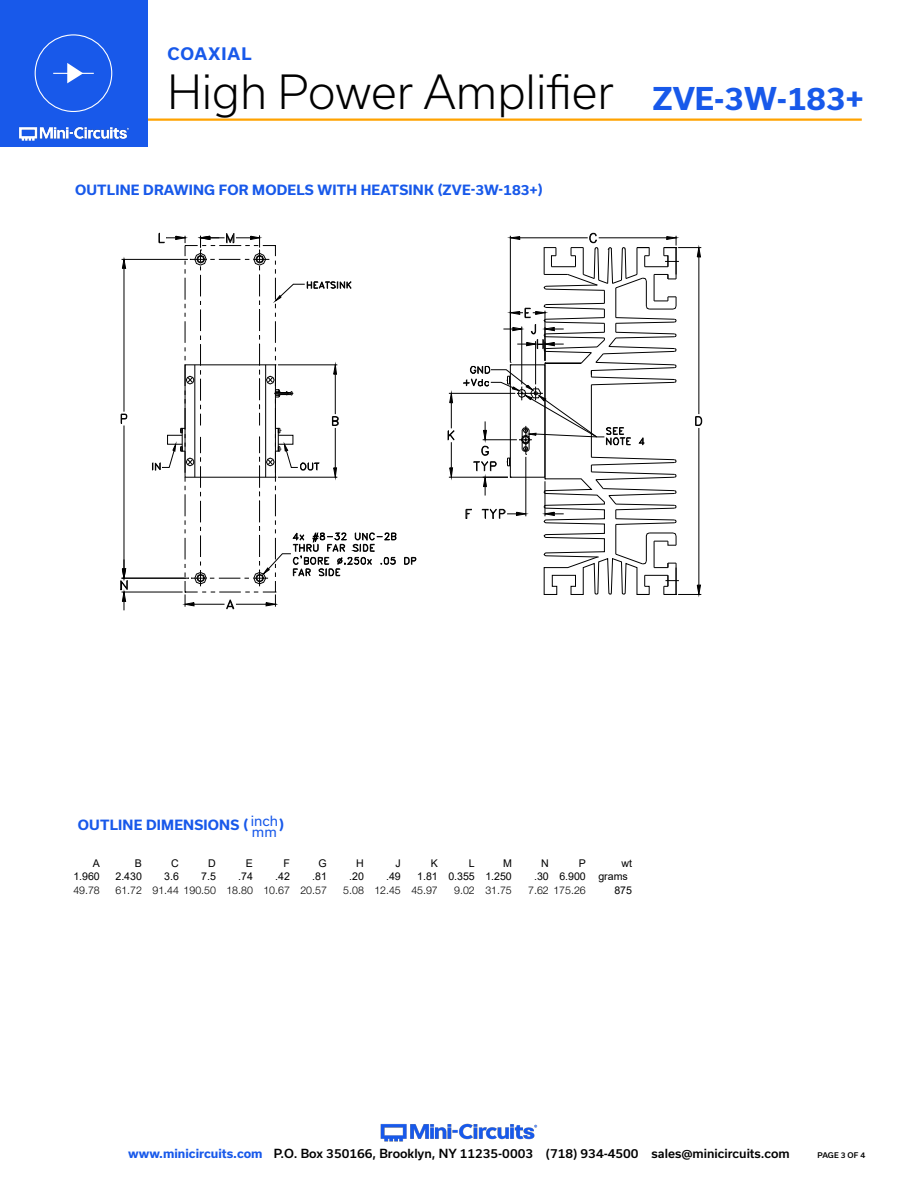
<style>
.page{position:relative;width:918px;height:1188px;background:#fff}
.page>*{position:absolute;margin:0;border:0;box-sizing:border-box;transform-origin:0 0}
.t1{font:300 45px "Usual";color:#000}
.t2{font:700 30px "Usual";color:#1859ea}
.t3{font:700 16.5px "Usual";letter-spacing:.065em;color:#1859ea}
.Blue_Headers{font:700 13.5px "Usual";letter-spacing:.015em;color:#1859ea}
.Blue_Headers-2{font:13.5px "Usual";color:#1859ea}
.t4{font:500 12px "Usual";color:#000}
.t5{font:10.65px "Arial";color:#000}
.t6{font:300 10.65px "Helvetica Neue";color:#000}
.t7{font:500 7.5px "Usual";color:#000}
.s1{font-weight:700;color:#1859ea}
</style>
<div class="page">
<hr style="left:917px;top:0;width:1px;height:147px;background:#1859ea">
<img style="left:380px;top:1123px;width:158px;height:19px">
<hr style="left:129px;top:118px;width:733px;height:3px;background:#ffa300">
<div style="left:0;top:0;width:147px;height:147px;background:#1859ea"></div>
<img style="left:19px;top:126px;width:110px;height:15px">
<div style="left:35px;top:34px;width:77px;height:78px;border:1px solid #fff;border-radius:50%"></div>
<hr style="left:53px;top:73px;width:41px;height:1px;background:#fff">
<svg style="left:67px;top:63px;width:16px;height:20px"></svg>
<hr style="left:449px;top:477px;width:59px;height:1px;background:#000">
<hr style="left:449px;top:393px;width:66px;height:1px;background:#000">
<svg style="left:447px;top:390px;width:8px;height:90px"></svg>
<svg style="left:404px;top:557px;width:13px;height:8px"></svg>
<hr style="left:122px;top:259px;width:66px;height:1px;background:#000">
<hr style="left:124px;top:426px;width:1px;height:143px;background:#000">
<hr style="left:124px;top:268px;width:1px;height:144px;background:#000">
<svg style="left:120px;top:413px;width:8px;height:11px"></svg>
<svg style="left:122px;top:257px;width:4px;height:12px"></svg>
<hr style="left:122px;top:578px;width:67px;height:1px;background:#000">
<hr style="left:122px;top:592px;width:61px;height:1px;background:#000">
<svg style="left:120px;top:559px;width:8px;height:51px"></svg>
<svg style="left:152px;top:232px;width:245px;height:378px"></svg>
<svg style="left:463px;top:233px;width:239px;height:364px"></svg>
<h3 class="t3" style="left:167px;top:45px;width:86px">COAXIAL</h3>
<h1 class="t1" style="left:167px;top:67px;width:448px">High Power Amplifier</h1>
<p class="Blue_Headers" style="left:75px;top:182px;width:469px">OUTLINE DRAWING FOR MODELS WITH HEATSINK (ZVE-3W-183+)</p>
<h2 class="t2" style="left:652px;top:81px;width:213px">ZVE-3W-183+</h2>
<p class="Blue_Headers" style="left:78px;top:817px;width:172px">OUTLINE DIMENSIONS (</p>
<p class="Blue_Headers-2" style="left:251px;top:813px;width:29px">inch</p>
<p class="Blue_Headers" style="left:279px;top:817px;width:6px">)</p>
<p class="Blue_Headers-2" style="left:252px;top:824px;width:26px">mm</p>
<p class="t5" style="left:93px;top:856px;width:9px">A</p>
<p class="t5" style="left:135px;top:856px;width:9px">B</p>
<p class="t5" style="left:171px;top:856px;width:9px">C</p>
<p class="t5" style="left:208px;top:856px;width:9px">D</p>
<p class="t5" style="left:246px;top:856px;width:9px">E</p>
<p class="t5" style="left:283px;top:856px;width:8px">F</p>
<p class="t5" style="left:319px;top:856px;width:10px">G</p>
<p class="t5" style="left:356px;top:856px;width:9px">H</p>
<p class="t5" style="left:396px;top:856px;width:7px">J</p>
<p class="t5" style="left:431px;top:856px;width:9px">K</p>
<p class="t5" style="left:469px;top:856px;width:7px">L</p>
<p class="t5" style="left:503px;top:856px;width:10px">M</p>
<p class="t5" style="left:541px;top:856px;width:9px">N</p>
<p class="t5" style="left:579px;top:856px;width:9px">P</p>
<p class="t5" style="left:621px;top:856px;width:12px">wt</p>
<p class="t5" style="left:73px;top:869px;width:28px">1.960</p>
<p class="t5" style="left:115px;top:869px;width:28px">2.430</p>
<p class="t5" style="left:164px;top:869px;width:16px">3.6</p>
<p class="t5" style="left:201px;top:869px;width:16px">7.5</p>
<p class="t5" style="left:238px;top:869px;width:16px">.74</p>
<p class="t5" style="left:275px;top:869px;width:16px">.42</p>
<p class="t5" style="left:312px;top:869px;width:16px">.81</p>
<p class="t5" style="left:349px;top:869px;width:16px">.20</p>
<p class="t5" style="left:386px;top:869px;width:16px">.49</p>
<p class="t5" style="left:417px;top:869px;width:96px">1.81 0.355 1.250</p>
<p class="t5" style="left:534px;top:869px;width:99px">.30 6.900 grams*</p>
<p class="t6" style="left:73px;top:884px;width:28px">49.78</p>
<p class="t6" style="left:115px;top:884px;width:213px">61.72 91.44 190.50 18.80 10.67 20.57</p>
<p class="t6" style="left:343px;top:884px;width:96px">5.08 12.45 45.97</p>
<p class="t6" style="left:454px;top:884px;width:59px">9.02 31.75</p>
<p class="t6" style="left:528px;top:884px;width:59px">7.62 175.26</p>
<p class="t5" style="left:614px;top:883px;width:19px">875</p>
<p class="t4" style="left:128px;top:1146px;width:663px"><span class="s1">www.minicircuits.com</span> P.O. Box 350166, Brooklyn, NY 11235-0003 (718) 934-4500 sales@minicircuits.com</p>
<p class="t7" style="left:818px;top:1151px;width:49px">PAGE 3 OF 4</p>
</div>
